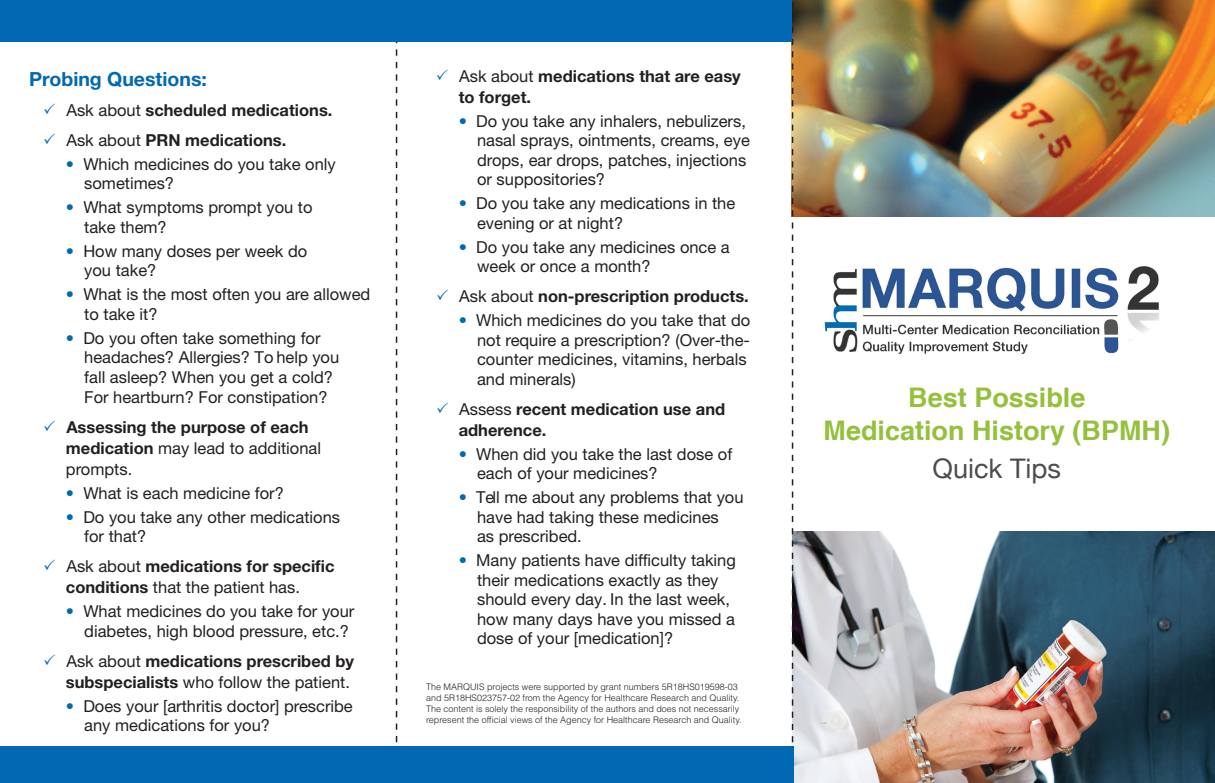
<style>
.page{position:relative;width:1215px;height:783px;background:#fff}
.page>*{position:absolute;margin:0;border:0;box-sizing:border-box;transform-origin:0 0}
.t1{font:700 27px/32.4px "Helvetica cyr";color:#95c03c;text-align:center}
.t2{font:27px "Helvetica Neue";color:#4c4d4e}
.t3{font:700 19.5px "Helvetica Neue";color:#0168b3}
.t4{font:16.5px/19.5px "Helvetica Neue";color:#231f20}
.t5{font:700 16.5px/21px "Helvetica Neue";color:#231f20}
.t6{font:300 9px/10.8px "Helvetica";color:#231f20}
.s1{font-weight:400}
.s2{color:#0168b3}
</style>
<div class="page">
<svg style="left:396px;top:41px;width:1px;height:702px"></svg>
<img style="left:793px;top:0;width:422px;height:217px">
<img style="left:793px;top:532px;width:422px;height:251px">
<svg style="left:792px;top:0;width:1px;height:746px"></svg>
<div style="left:0;top:746px;width:793px;height:37px;background:#0168b3"></div>
<div style="left:0;top:0;width:792px;height:41px;background:#0168b3"></div>
<img style="left:824px;top:266px;width:335px;height:89px">
<p class="t3" style="left:29px;top:67px;width:179px">Probing Questions:</p>
<p class="t5" style="left:66px;top:95px;width:268px;line-height:30px"><span class="s1">Ask about</span> scheduled medications.<br><span class="s1">Ask about</span> PRN medications.</p>
<p class="t4" style="left:84px;top:154px;width:253px;text-indent:-18px"><span class="s2">•</span> Which medicines do you take only sometimes?</p>
<p class="t4" style="left:84px;top:198px;width:230px;text-indent:-18px"><span class="s2">•</span> What symptoms prompt you to take them?</p>
<p class="t4" style="left:84px;top:241px;width:225px;text-indent:-18px"><span class="s2">•</span> How many doses per week do you take?</p>
<p class="t4" style="left:84px;top:285px;width:288px;text-indent:-18px"><span class="s2">•</span> What is the most often you are allowed to take it?</p>
<p class="t4" style="left:84px;top:328px;width:257px;text-indent:-18px"><span class="s2">•</span> Do you often take something for headaches? Allergies? To help you fall asleep? When you get a cold?<br>For heartburn? For constipation?</p>
<p class="t5" style="left:66px;top:416px;width:257px">Assessing the purpose of each medication <span class="s1">may lead to additional prompts.</span></p>
<p class="t4" style="left:66px;top:483px;width:219px"><span class="s2">•</span> What is each medicine for?</p>
<p class="t4" style="left:84px;top:507px;width:257px;text-indent:-18px"><span class="s2">•</span> Do you take any other medications for that?</p>
<p class="t5" style="left:66px;top:555px;width:270px"><span class="s1">Ask about</span> medications for specific conditions <span class="s1">that the patient has.</span></p>
<p class="t4" style="left:84px;top:601px;width:272px;text-indent:-18px"><span class="s2">•</span> What medicines do you take for your diabetes, high blood pressure, etc.?</p>
<p class="t5" style="left:66px;top:650px;width:290px"><span class="s1">Ask about</span> medications prescribed by subspecialists <span class="s1">who follow the patient.</span></p>
<p class="t4" style="left:84px;top:696px;width:270px;text-indent:-18px"><span class="s2">•</span> Does your [arthritis doctor] prescribe any medications for you?</p>
<p class="t5" style="left:459px;top:65px;width:284px"><span class="s1">Ask about</span> medications that are easy to forget.</p>
<p class="t4" style="left:477px;top:111px;width:274px;text-indent:-18px"><span class="s2">•</span> Do you take any inhalers, nebulizers, nasal sprays, ointments, creams, eye drops, ear drops, patches, injections or suppositories?</p>
<p class="t4" style="left:477px;top:193px;width:260px;text-indent:-18px"><span class="s2">•</span> Do you take any medications in the evening or at night?</p>
<p class="t4" style="left:477px;top:237px;width:254px;text-indent:-18px"><span class="s2">•</span> Do you take any medicines once a week or once a month?</p>
<p class="t5" style="left:459px;top:285px;width:291px"><span class="s1">Ask about</span> non-prescription products.</p>
<p class="t4" style="left:477px;top:310px;width:275px;text-indent:-18px"><span class="s2">•</span> Which medicines do you take that do not require a prescription? (Over-the&shy;counter medicines, vitamins, herbals and minerals)</p>
<p class="t5" style="left:459px;top:398px;width:268px"><span class="s1">Assess</span> recent medication use and adherence.</p>
<p class="t4" style="left:477px;top:444px;width:257px;text-indent:-18px"><span class="s2">•</span> When did you take the last dose of each of your medicines?</p>
<p class="t4" style="left:477px;top:487px;width:268px;text-indent:-18px"><span class="s2">•</span> Tell me about any problems that you have had taking these medicines<br>as prescribed.</p>
<p class="t4" style="left:477px;top:550px;width:260px;text-indent:-18px"><span class="s2">•</span> Many patients have difficulty taking their medications exactly as they should every day. In the last week, how many days have you missed a dose of your [medication]?</p>
<p class="t6" style="left:426px;top:681px;width:315px">The MARQUIS projects were supported by grant numbers 5R18HS019598-03 and 5R18HS023757-02 from the Agency for Healthcare Research and Quality.</p>
<p class="t6" style="left:426px;top:703px;width:317px">The content is solely the responsibility of the authors and does not necessarily represent the official views of the Agency for Healthcare Research and Quality.</p>
<p class="t1" style="left:824px;top:381px;width:348px">Best Possible<br>Medication History (BPMH)</p>
<p class="t2" style="left:933px;top:448px;width:130px">Quick Tips</p>
</div>
